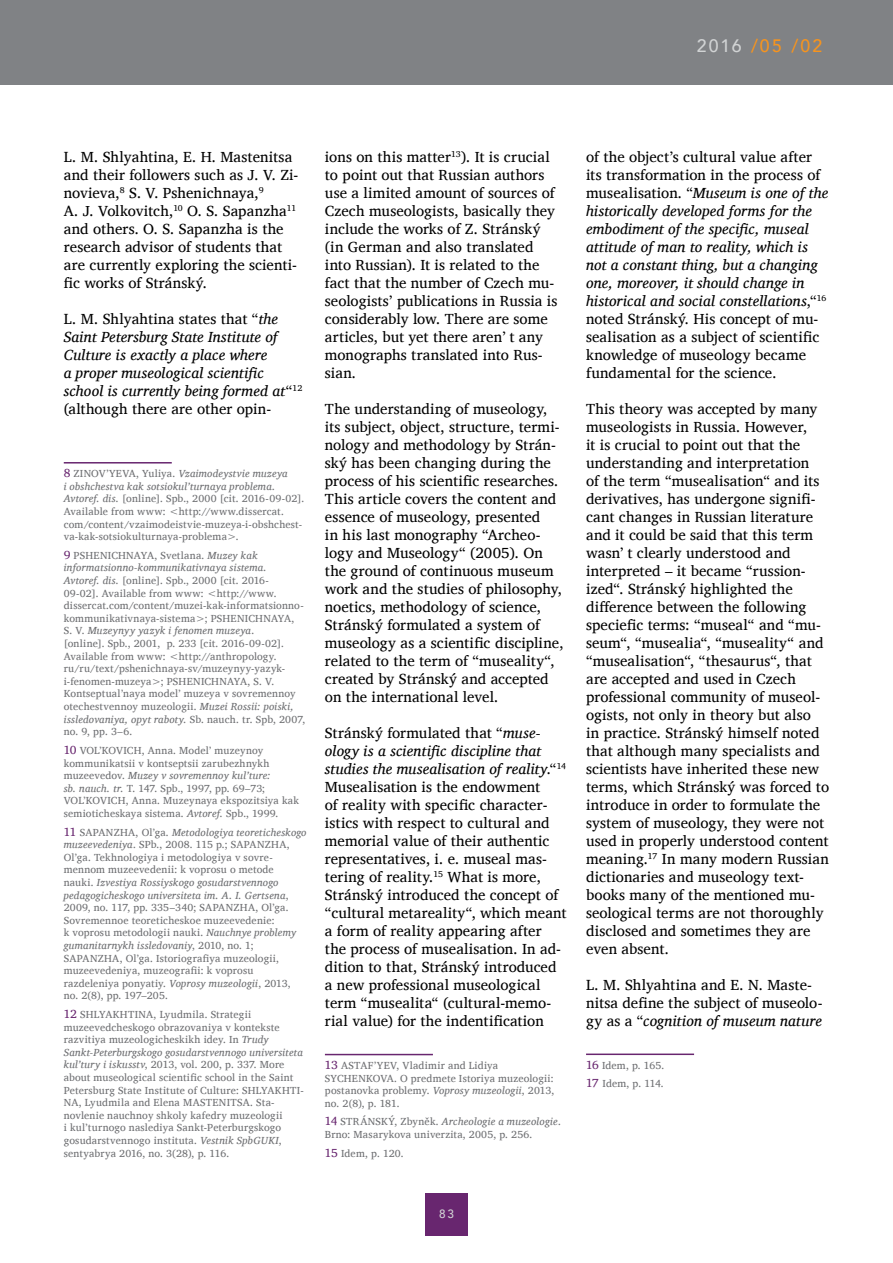
<style>
.page{position:relative;width:893px;height:1263px;background:#fff}
.page>*{position:absolute;margin:0;border:0;box-sizing:border-box;transform-origin:0 0}
.t1{font:500 18px "Avenir";letter-spacing:.125em;color:#f7941e}
.t2{font:15px/18px "Charis SIL";letter-spacing:.005em;color:#000}
.t3{font:italic 15px/18px "Charis SIL";letter-spacing:.015em;color:#000}
.t4{font:500 12px "Avenir";color:#d1d3d4}
.t5{font:10.5px/12.6px "Charis SIL";letter-spacing:.015em;color:#6d6e71}
.s1{color:#d1d3d4}
.s2{font-style:normal}
.s3{font-size:12px;color:#68266f}
.s4{font-style:italic}
</style>
<div class="page">
<div style="left:0;top:0;width:893px;height:85px;background:#808285"></div>
<div style="left:425px;top:1193px;width:43px;height:42px;background:#68266f"></div>
<hr style="left:64px;top:462px;width:108px;height:1px;background:#68266f">
<hr style="left:325px;top:1054px;width:108px;height:1px;background:#68266f">
<hr style="left:586px;top:1053px;width:108px;height:2px;background:#68266f">
<p class="t1" style="left:697px;top:30px;width:127px"><span class="s1">2016</span> /05 /02</p>
<p class="t2" style="left:64px;top:148px;width:236px">L. M. Shlyahtina, Е. Н. Mastenitsa and their followers such as J. V. Zi&shy;novieva,<sup>8</sup> S. V. Pshenichnaya,<sup>9<br></sup>A. J. Volkovitch,<sup>10</sup> O. S. Sapanzha<sup>11 </sup>and others. O. S. Sapanzha is the research advisor of students that are currently exploring the scienti&shy;fic works of Stránský.</p>
<p class="t3" style="left:64px;top:310px;width:240px"><span class="s2">L. M. Shlyahtina states that “</span>the Saint Petersburg State Institute of Culture is exactly a place where<br>a proper museological scientific school is currently being formed at<span class="s2">“</span><sup>12 </sup><span class="s2">(although there are other opin-</span></p>
<p class="t5" style="left:64px;top:467px;width:242px"><span class="s3">8</span> ZINOV’YEVA, Yuliya. <span class="s4">Vzaimodeystvie muzeya<br>i obshchestva kak sotsiokul’turnaya problema.<br>Avtoref. dis.</span> [online]. Spb., 2000 [cit. 2016-09-02].<br>Available from www: &lt;http://www.dissercat. com/content/vzaimodeistvie-muzeya-i-obshchest&shy;va-kak-sotsiokulturnaya-problema&gt;.</p>
<p class="t5" style="left:64px;top:549px;width:243px"><span class="s3">9</span> PSHENICHNAYA, Svetlana. <span class="s4">Muzey kak informatsionno-kommunikativnaya sistema.<br>Avtoref. dis.</span> [online]. Spb., 2000 [cit. 2016- 09-02]. Available from www: &lt;http://www. dissercat.com/content/muzei-kak-informatsionno&shy;kommunikativnaya-sistema&gt;; PSHENICHNAYA, S. V. <span class="s4">Muzeynyy yazyk i fenomen muzeya</span>.<br>[online]. Spb., 2001, p. 233 [cit. 2016-09-02].<br>Available from www: &lt;http://anthropology. ru/ru/text/pshenichnaya-sv/muzeynyy-yazyk&shy;i-fenomen-muzeya&gt;; PSHENICHNAYA, S. V.<br>Kontseptual’naya model’ muzeya v sovremennoy otechestvennoy muzeologii. <span class="s4">Muzei Rossii: poiski, issledovaniya, opyt raboty.</span> Sb. nauch. tr. Spb, 2007, no. 9, pp. 3–6.</p>
<p class="t5" style="left:64px;top:744px;width:237px"><span class="s3">10</span> VOL’KOVICH, Anna. Model’ muzeynoy kommunikatsii v kontseptsii zarubezhnykh muzeevedov. <span class="s4">Muzey v sovremennoy kul’ture:<br>sb. nauch. tr.</span> T. 147. Spb., 1997, pp. 69–73; VOL’KOVICH, Anna. Muzeynaya ekspozitsiya kak semioticheskaya sistema. <span class="s4">Avtoref.</span> Spb., 1999.</p>
<p class="t5" style="left:64px;top:826px;width:244px"><span class="s3">11</span> SAPANZHA, Ol’ga. <span class="s4">Metodologiya teoreticheskogo muzeevedeniya</span>. SPb., 2008. 115 p.; SAPANZHA, Ol’ga. Tekhnologiya i metodologiya v sovre&shy;mennom muzeevedenii: k voprosu o metode<br>nauki. <span class="s4">Izvestiya Rossiyskogo gosudarstvennogo pedagogicheskogo universiteta im. A. I. Gertsena</span>, 2009, no. 117, pp. 335–340; SAPANZHA, Ol’ga.<br>Sovremennoe teoreticheskoe muzeevedenie:<br>k voprosu metodologii nauki. <span class="s4">Nauchnye problemy gumanitarnykh issledovaniy</span>, 2010, no. 1; SAPANZHA, Ol’ga. Istoriografiya muzeologii, muzeevedeniya, muzeografii: k voprosu razdeleniya ponyatiy. <span class="s4">Voprosy muzeologii</span>, 2013, no. 2(8), pp. 197–205.</p>
<p class="t5" style="left:64px;top:1008px;width:242px"><span class="s3">12</span> SHLYAKHTINA, Lyudmila. Strategii muzeevedcheskogo obrazovaniya v kontekste razvitiya muzeologicheskikh idey. In <span class="s4">Trudy Sankt-Peterburgskogo gosudarstvennogo universiteta kul’tury i iskusstv</span>, 2013, vol. 200, p. 337. More about museological scientific school in the Saint Petersburg State Institute of Culture: SHLYAKHTI-NA, Lyudmila and Elena MASTENITSA. Sta&shy;novlenie nauchnoy shkoly kafedry muzeologii<br>i kul’turnogo naslediya Sankt-Peterburgskogo gosudarstvennogo instituta. <span class="s4">Vestnik SpbGUKI</span>, sentyabrya 2016, no. 3(28), p. 116.</p>
<p class="t2" style="left:325px;top:148px;width:234px">ions on this matter<sup>13</sup>). It is crucial to point out that Russian authors use a limited amount of sources of<br>Czech museologists, basically they include the works of Z. Stránský (in German and also translated into Russian). It is related to the fact that the number of Czech mu&shy;seologists’ publications in Russia is considerably low. There are some articles, but yet there aren’ t any monographs translated into Rus&shy;sian.</p>
<p class="t2" style="left:325px;top:400px;width:240px">The understanding of museology, its subject, object, structure, termi&shy;nology and methodology by Strán&shy;ský has been changing during the process of his scientific researches.<br>This article covers the content and essence of museology, presented<br>in his last monography “Archeo&shy;logy and Museology“ (2005). On the ground of continuous museum work and the studies of philosophy, noetics, methodology of science, Stránský formulated a system of museology as a scientific discipline, related to the term of “museality“, created by Stránský and accepted on the international level.</p>
<p class="t2" style="left:325px;top:724px;width:243px">Stránský formulated that “<span class="s4">muse&shy;ology is a scientific discipline that studies the musealisation of reality</span>.“<sup>14<br></sup>Musealisation is the endowment<br>of reality with specific character&shy;istics with respect to cultural and memorial value of their authentic representatives, i. e. museal mas&shy;tering of reality.<sup>15</sup> What is more, Stránský introduced the concept of “cultural metareality“, which meant a form of reality appearing after the process of musealisation. In ad&shy;dition to that, Stránský introduced a new professional museological term “musealita“ (cultural-memo&shy;rial value) for the indentification</p>
<p class="t5" style="left:325px;top:1059px;width:231px"><span class="s3">13</span> ASTAF’YEV, Vladimir and Lidiya SYCHENKOVA. O predmete Istoriya muzeologii: postanovka problemy. <span class="s4">Voprosy muzeologii</span>, 2013, no. 2(8), p. 181.</p>
<p class="t5" style="left:325px;top:1115px;width:238px"><span class="s3">14</span> STRÁNSKÝ, Zbyněk. <span class="s4">Archeologie a muzeologie</span>.<br>Brno: Masarykova univerzita, 2005, p. 256.</p>
<p class="t5" style="left:325px;top:1147px;width:80px"><span class="s3">15</span> Idem, p. 120.</p>
<p class="t3" style="left:586px;top:148px;width:244px"><span class="s2">of the object’s cultural value after its transformation in the process of musealisation. “</span>Museum is one of the historically developed forms for the embodiment of the specific, museal attitude of man to reality, which is not a constant thing, but a changing one, moreover, it should change in historical and social constellations<span class="s2">,“</span><sup>16 </sup><span class="s2">noted Stránský. His concept of mu&shy;sealisation as a subject of scientific knowledge of museology became fundamental for the science.</span></p>
<p class="t2" style="left:586px;top:400px;width:245px">This theory was accepted by many museologists in Russia. However,<br>it is crucial to point out that the understanding and interpretation<br>of the term “musealisation“ and its derivatives, has undergone signifi&shy;cant changes in Russian literature and it could be said that this term wasn’ t clearly understood and interpreted – it became “russion&shy;ized“. Stránský highlighted the difference between the following speciefic terms: “museal“ and “mu&shy;seum“, “musealia“, “museality“ and “musealisation“, “thesaurus“, that are accepted and used in Czech professional community of museol&shy;ogists, not only in theory but also<br>in practice. Stránský himself noted that although many specialists and scientists have inherited these new terms, which Stránský was forced to introduce in order to formulate the system of museology, they were not used in properly understood content meaning.<sup>17</sup> In many modern Russian dictionaries and museology text&shy;books many of the mentioned mu&shy;seological terms are not thoroughly disclosed and sometimes they are even absent.</p>
<p class="t2" style="left:586px;top:976px;width:238px">L. M. Shlyahtina and E. N. Maste&shy;nitsa define the subject of museolo&shy;gy as a “<span class="s4">cognition of museum nature</span></p>
<p class="t5" style="left:586px;top:1056px;width:80px;line-height:18.6px"><span class="s3">16</span> Idem, p. 165.<br><span class="s3">17</span> Idem, p. 114.</p>
<p class="t4" style="left:439px;top:1203px;width:16px">83</p>
</div>
